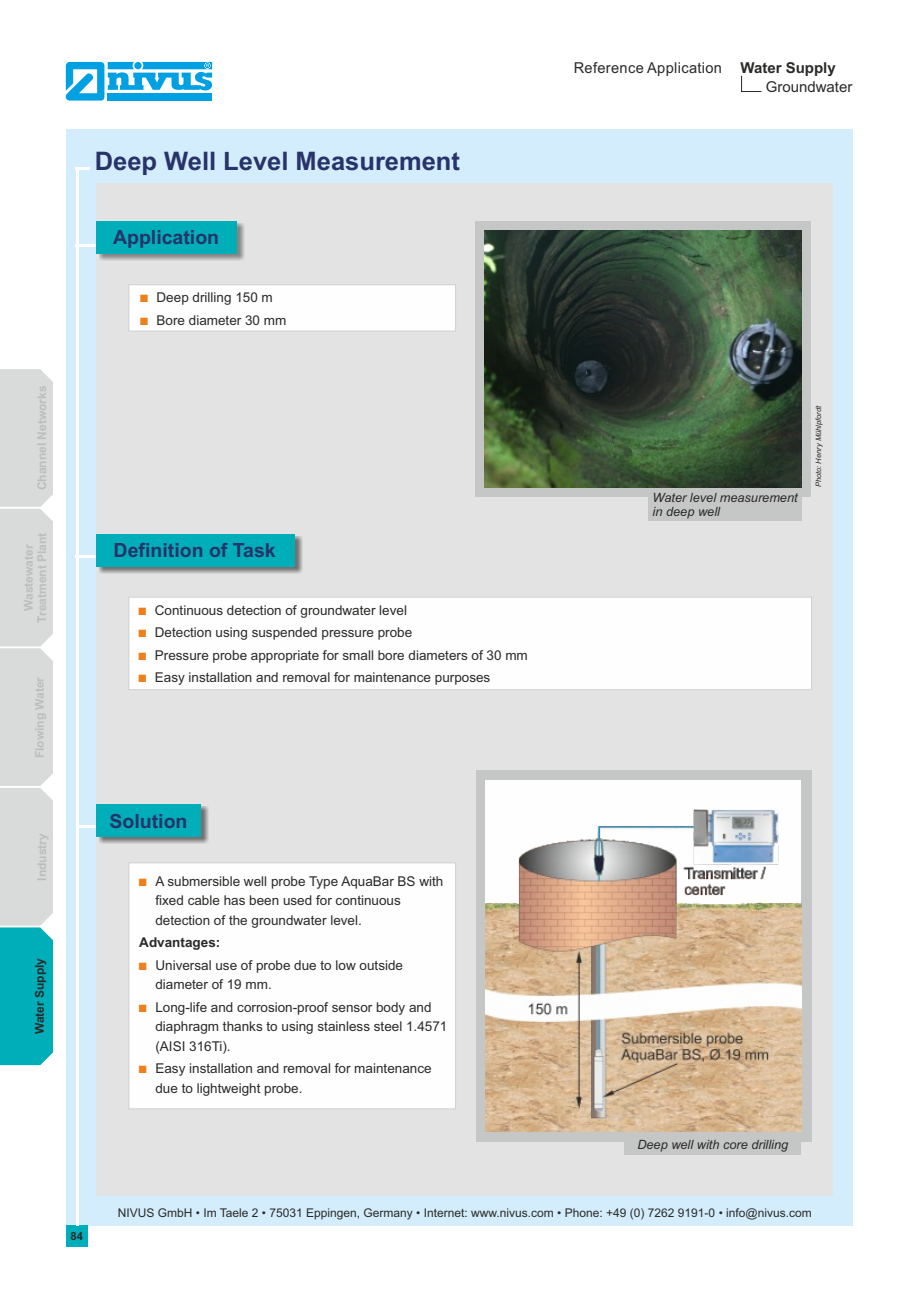
<style>
.page{position:relative;width:906px;height:1289px;background:#fff}
.page>*{position:absolute;margin:0;border:0;box-sizing:border-box;transform-origin:0 0}
.t1{font:700 25.5px "Arial";color:#273369}
.t2{font:700 19.5px "Arial";color:#273369}
.t3{font:15px "Arial";letter-spacing:.02em;color:#2b2a29}
.t4{font:700 15px "Arial";color:#2b2a29}
.t5{font:15px "Arial";color:#2b2a29}
.t6{font:13.5px/19.5px "Arial";color:#2b2a29}
.t7{font:700 13.5px "Arial";color:#2b2a29}
.t8{font:italic 12.75px/14.2px "Arial";color:#2b2a29}
.t9{font:12px "Arial";color:#2b2a29}
.t10{font:700 12px/13.4px "Arial";color:#bcbdbd;text-align:center}
.t11{font:700 12px "Arial";color:#2b2a29}
.t12{font:700 11.25px "Arial";color:#2b2a29}
.t13{font:italic 7.5px "Arial";color:#2b2a29}
</style>
<div class="page">
<div style="left:66px;top:129px;width:786px;height:1096px;background:#d4edfc"></div>
<div style="left:66px;top:1225px;width:22px;height:22px;background:#00aeba"></div>
<div style="left:96px;top:183px;width:736px;height:1012px;background:#e3e3e3"></div>
<img style="left:100px;top:536px;width:203px;height:37px">
<hr style="left:76px;top:554px;width:20px;height:3px;background:#fefefe">
<div style="left:96px;top:534px;width:198px;height:32px;background:#00aeba"></div>
<div style="left:128px;top:597px;width:684px;height:93px;background:#fefefe"></div>
<div style="left:128px;top:862px;width:328px;height:247px;background:#fefefe"></div>
<hr style="left:76px;top:167px;width:14px;height:3px;background:#fefefe">
<hr style="left:76px;top:244px;width:20px;height:3px;background:#fefefe">
<hr style="left:76px;top:825px;width:20px;height:2px;background:#fefefe">
<hr style="left:76px;top:167px;width:3px;height:1058px;background:#fefefe">
<svg style="left:65px;top:62px;width:147px;height:39px"></svg>
<img style="left:100px;top:223px;width:145px;height:37px">
<div style="left:96px;top:221px;width:141px;height:32px;background:#00aeba"></div>
<img style="left:100px;top:806px;width:108px;height:37px">
<div style="left:96px;top:804px;width:104px;height:32px;background:#00aeba"></div>
<svg style="left:0;top:369px;width:53px;height:696px;background:#b0d2d5"></svg>
<svg style="left:741px;top:75px;width:21px;height:17px"></svg>
<div style="left:475px;top:221px;width:336px;height:276px;background:#c5c6c6"></div>
<div style="left:648px;top:488px;width:154px;height:32px;background:#c5c6c6"></div>
<img style="left:484px;top:230px;width:317px;height:258px">
<div style="left:476px;top:770px;width:335px;height:371px;background:#c5c6c6"></div>
<div style="left:485px;top:780px;width:316px;height:351px;background:#fefefe"></div>
<img style="left:485px;top:809px;width:316px;height:322px">
<div style="left:625px;top:1132px;width:176px;height:23px;background:#c5c6c6"></div>
<svg style="left:128px;top:284px;width:328px;height:48px;background:#fbfbfb"></svg>
<svg style="left:139px;top:607px;width:7px;height:7px"></svg>
<svg style="left:139px;top:629px;width:7px;height:8px"></svg>
<svg style="left:139px;top:652px;width:7px;height:7px"></svg>
<svg style="left:139px;top:674px;width:7px;height:8px"></svg>
<svg style="left:139px;top:878px;width:8px;height:7px"></svg>
<svg style="left:139px;top:962px;width:8px;height:7px"></svg>
<svg style="left:139px;top:1004px;width:8px;height:7px"></svg>
<svg style="left:139px;top:1066px;width:8px;height:7px"></svg>
<h1 class="t1" style="left:95px;top:151px;width:367px">Deep Well Level Measurement</h1>
<h2 class="t2" style="left:113px;top:229px;width:108px">Application</h2>
<p class="t6" style="left:157px;top:287px;width:131px;line-height:22.5px">Deep drilling 150 m<br>Bore diameter 30 mm</p>
<p class="t3" style="left:574px;top:62px;width:150px">Reference Application</p>
<p class="t4" style="left:740px;top:62px;width:97px">Water Supply</p>
<p class="t5" style="left:765px;top:81px;width:88px">Groundwater</p>
<p class="t10" style="left:36px;top:490px;width:106px;rotate:-90deg">Channel Networks</p>
<p class="t10" style="left:23px;top:622px;width:92px;rotate:-90deg">Wastewater<br>Treatment Plant</p>
<p class="t10" style="left:34px;top:758px;width:83px;rotate:-90deg">Flowing Water</p>
<p class="t10" style="left:36px;top:880px;width:49px;rotate:-90deg">Industry</p>
<p class="t11" style="left:35px;top:1034px;width:78px;rotate:-90deg">Water Supply</p>
<p class="t12" style="left:70px;top:1232px;width:14px">84</p>
<h2 class="t2" style="left:114px;top:543px;width:164px">Definition of Task</h2>
<p class="t6" style="left:155px;top:600px;width:374px;line-height:22.5px">Continuous detection of groundwater level<br>Detection using suspended pressure probe<br>Pressure probe appropriate for small bore diameters of 30 mm Easy installation and removal for maintenance purposes</p>
<h2 class="t2" style="left:109px;top:813px;width:79px">Solution</h2>
<p class="t6" style="left:155px;top:872px;width:289px">A submersible well probe Type AquaBar BS with fixed cable has been used for continuous detection of the groundwater level.</p>
<p class="t7" style="left:139px;top:937px;width:83px">Advantages:</p>
<p class="t6" style="left:155px;top:956px;width:249px">Universal use of probe due to low outside diameter of 19 mm.</p>
<p class="t6" style="left:155px;top:998px;width:293px">Long-life and corrosion-proof sensor body and diaphragm thanks to using stainless steel 1.4571 (AISI 316Ti).</p>
<p class="t6" style="left:155px;top:1060px;width:278px">Easy installation and removal for maintenance due to lightweight probe.</p>
<p class="t8" style="left:652px;top:491px;width:147px">Water level measurement in deep well</p>
<p class="t13" style="left:815px;top:487px;width:83px;rotate:-90deg">Photo: Henry Mühlpfordt</p>
<p class="t8" style="left:637px;top:1137px;width:152px">Deep well with core drilling</p>
<p class="t9" style="left:118px;top:1208px;width:695px">NIVUS GmbH • Im Taele 2 • 75031 Eppingen, Germany • Internet: www.nivus.com • Phone: +49 (0) 7262 9191-0 • info@nivus.com</p>
</div>
